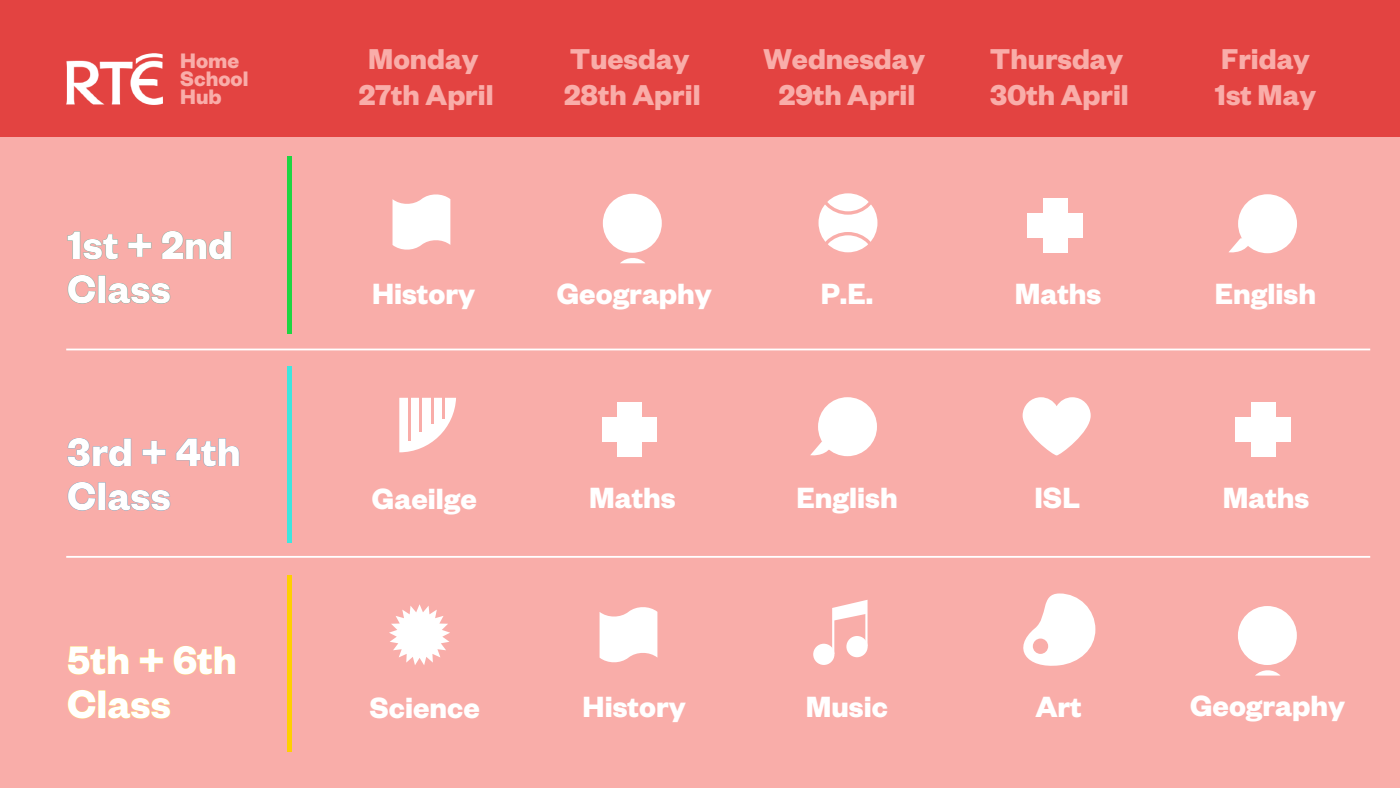
<style>
.page{position:relative;width:1400px;height:788px;background:#fff}
.page>*{position:absolute;margin:0;border:0;box-sizing:border-box;transform-origin:0 0}
.t1{font:700 43.75px/43.8px "Founders Grotesk";color:#fff}
.t2{font:700 32.11px "Founders Grotesk";color:#fff}
.t3{font:700 31.5px/35.9px "Founders Grotesk";color:#f9ada9}
.t4{font:700 23.01px/18px "Founders Grotesk";color:#f9ada9}
</style>
<div class="page">
<div style="left:0;top:0;width:1400px;height:139px;background:#e34341"></div>
<div style="left:0;top:137px;width:1400px;height:651px;background:#f9ada9"></div>
<img style="left:66px;top:54px;width:97px;height:50px">
<hr style="left:66px;top:348px;width:1304px;height:2px;background:#fff">
<hr style="left:66px;top:556px;width:1304px;height:1px;background:#fff">
<div style="left:1028px;top:213px;width:28px;height:25px;background:#fff"></div>
<div style="left:1055px;top:213px;width:28px;height:25px;background:#fff"></div>
<div style="left:1043px;top:225px;width:25px;height:28px;background:#fff"></div>
<div style="left:1043px;top:198px;width:25px;height:28px;background:#fff"></div>
<div style="left:1236px;top:417px;width:28px;height:25px;background:#fff"></div>
<div style="left:1262px;top:417px;width:29px;height:25px;background:#fff"></div>
<div style="left:1251px;top:429px;width:25px;height:28px;background:#fff"></div>
<div style="left:1251px;top:402px;width:25px;height:28px;background:#fff"></div>
<div style="left:602px;top:417px;width:28px;height:25px;background:#fff"></div>
<div style="left:629px;top:417px;width:28px;height:25px;background:#fff"></div>
<div style="left:617px;top:429px;width:25px;height:28px;background:#fff"></div>
<div style="left:617px;top:402px;width:25px;height:28px;background:#fff"></div>
<svg style="left:389px;top:604px;width:61px;height:61px"></svg>
<div style="left:1238px;top:194px;width:59px;height:59px;background:#fff;border-radius:50%"></div>
<svg style="left:1229px;top:234px;width:27px;height:19px"></svg>
<div style="left:818px;top:397px;width:59px;height:59px;background:#fff;border-radius:50%"></div>
<svg style="left:810px;top:437px;width:28px;height:19px"></svg>
<svg style="left:399px;top:398px;width:57px;height:54px"></svg>
<hr style="left:408px;top:397px;width:3px;height:43px;background:#f9ada9">
<hr style="left:419px;top:397px;width:3px;height:34px;background:#f9ada9">
<hr style="left:431px;top:397px;width:3px;height:27px;background:#f9ada9">
<hr style="left:442px;top:397px;width:3px;height:21px;background:#f9ada9">
<svg style="left:393px;top:194px;width:57px;height:56px"></svg>
<svg style="left:600px;top:607px;width:57px;height:56px"></svg>
<div style="left:603px;top:194px;width:59px;height:59px;background:#fff;border-radius:50%"></div>
<svg style="left:620px;top:258px;width:25px;height:5px"></svg>
<div style="left:1238px;top:606px;width:59px;height:59px;background:#fff;border-radius:50%"></div>
<svg style="left:1256px;top:670px;width:24px;height:5px"></svg>
<div style="left:819px;top:193px;width:58px;height:59px;background:#fff;border-radius:50%"></div>
<div style="left:817px;top:232px;width:62px;height:62px;border:3px solid #f9ada9;border-radius:50%"></div>
<svg style="left:819px;top:193px;width:58px;height:23px"></svg>
<div style="left:846px;top:636px;width:22px;height:21px;background:#fff;border-radius:50%"></div>
<div style="left:813px;top:643px;width:21px;height:22px;background:#fff;border-radius:50%"></div>
<svg style="left:831px;top:600px;width:37px;height:56px"></svg>
<svg style="left:1023px;top:593px;width:72px;height:73px"></svg>
<div style="left:1033px;top:638px;width:15px;height:16px;background:#f9ada9;border-radius:50%"></div>
<hr style="left:287px;top:157px;width:4px;height:88px;background:#1fd442">
<hr style="left:287px;top:245px;width:4px;height:88px;background:#1fd442">
<hr style="left:287px;top:366px;width:4px;height:88px;background:#40e5de">
<hr style="left:287px;top:454px;width:4px;height:88px;background:#40e5de">
<hr style="left:287px;top:575px;width:4px;height:88px;background:#ffcf00">
<hr style="left:287px;top:663px;width:4px;height:89px;background:#ffcf00">
<svg style="left:1023px;top:397px;width:68px;height:58px"></svg>
<p class="t4" style="left:180px;top:51px;width:70px">Home<br>School<br>Hub</p>
<p class="t3" style="left:359px;top:39px;width:136px">Monday<br>27th April</p>
<p class="t3" style="left:564px;top:39px;width:138px">Tuesday<br>28th April</p>
<p class="t3" style="left:763px;top:39px;width:163px;text-align:center">Wednesday<br>29th April</p>
<p class="t3" style="left:990px;top:39px;width:140px">Thursday<br>30th April</p>
<p class="t3" style="left:1215px;top:39px;width:103px">Friday<br>1st May</p>
<h1 class="t1" style="left:67px;top:221px;width:167px">1st + 2nd<br>Class</h1>
<h1 class="t1" style="left:67px;top:428px;width:175px">3rd + 4th<br>Class</h1>
<h1 class="t1" style="left:67px;top:635px;width:171px">5th + 6th<br>Class</h1>
<p class="t2" style="left:372px;top:273px;width:105px">History</p>
<p class="t2" style="left:557px;top:273px;width:157px">Geography</p>
<p class="t2" style="left:821px;top:273px;width:54px">P.E.</p>
<p class="t2" style="left:1015px;top:273px;width:88px">Maths</p>
<p class="t2" style="left:1215px;top:273px;width:103px">English</p>
<p class="t2" style="left:372px;top:478px;width:107px">Gaeilge</p>
<p class="t2" style="left:797px;top:476px;width:103px">English</p>
<p class="t2" style="left:1034px;top:476px;width:47px">ISL</p>
<p class="t2" style="left:589px;top:476px;width:88px">Maths</p>
<p class="t2" style="left:1223px;top:476px;width:88px">Maths</p>
<p class="t2" style="left:369px;top:686px;width:112px">Science</p>
<p class="t2" style="left:583px;top:685px;width:105px">History</p>
<p class="t2" style="left:806px;top:686px;width:84px">Music</p>
<p class="t2" style="left:1035px;top:686px;width:48px">Art</p>
<p class="t2" style="left:1190px;top:685px;width:157px">Geography</p>
</div>
